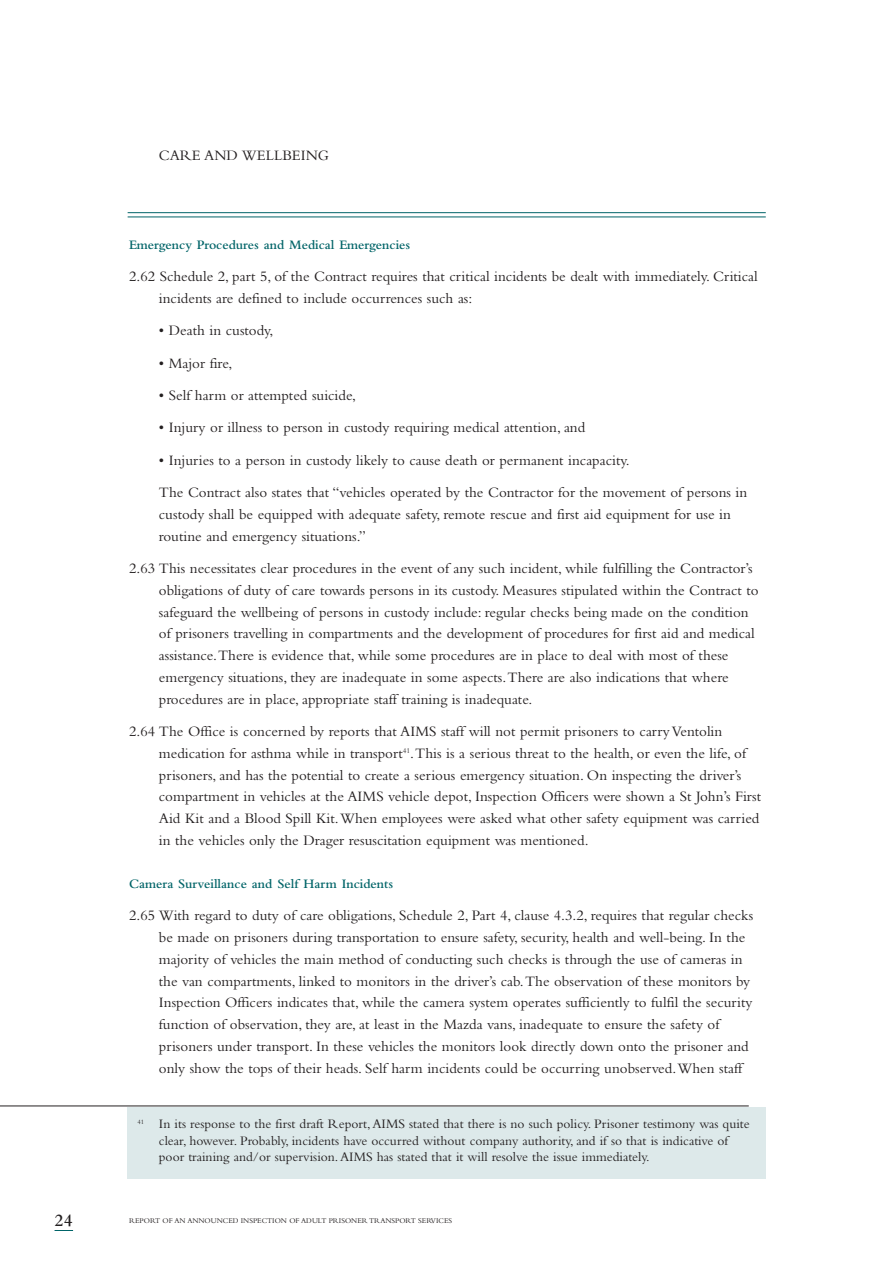
<style>
.page{position:relative;width:893px;height:1262px;background:#fff}
.page>*{position:absolute;margin:0;border:0;box-sizing:border-box;transform-origin:0 0}
.t1{font:600 18px "Bembo";color:#231f20}
.t2{font:15px/21.8px "Bembo";color:#231f20}
.t3{font:13.5px/16.2px "Bembo";color:#231f20}
.t4{font:600 13.5px "Bembo";color:#006468}
.t5{font:7.5px "Bembo";color:#231f20}
</style>
<div class="page">
<hr style="left:128px;top:212px;width:637px;height:1px;background:#006468">
<hr style="left:128px;top:216px;width:637px;height:1px;background:#006468">
<svg style="left:55px;top:1230px;width:18px;height:1px"></svg>
<div style="left:128px;top:1106px;width:637px;height:72px;background:#dde9ea"></div>
<hr style="left:0;top:1105px;width:748px;height:1px;background:#231f20">
<p class="t1" style="left:55px;top:1213px;width:20px">24</p>
<p class="t2" style="left:159px;top:146px;width:172px">CARE AND WELLBEING</p>
<p class="t4" style="left:129px;top:240px;width:283px">Emergency Procedures and Medical Emergencies</p>
<p class="t2" style="left:159px;top:267px;width:600px;text-indent:-30px">2.62 Schedule 2, part 5, of the Contract requires that critical incidents be dealt with immediately. Critical incidents are defined to include occurrences such as:</p>
<p class="t2" style="left:159px;top:321px;width:116px">• Death in custody,</p>
<p class="t2" style="left:159px;top:353px;width:75px">• Major fire,</p>
<p class="t2" style="left:159px;top:386px;width:199px">• Self harm or attempted suicide,</p>
<p class="t2" style="left:159px;top:418px;width:428px">• Injury or illness to person in custody requiring medical attention, and</p>
<p class="t2" style="left:159px;top:445px;width:590px;line-height:32.4px">• Injuries to a person in custody likely to cause death or permanent incapacity.<br>The Contract also states that “vehicles operated by the Contractor for the movement of persons in</p>
<p class="t2" style="left:159px;top:505px;width:573px">custody shall be equipped with adequate safety, remote rescue and first aid equipment for use in routine and emergency situations.”</p>
<p class="t2" style="left:159px;top:559px;width:601px;text-indent:-30px">2.63 This necessitates clear procedures in the event of any such incident, while fulfilling the Contractor’s obligations of duty of care towards persons in its custody. Measures stipulated within the Contract to safeguard the wellbeing of persons in custody include: regular checks being made on the condition of prisoners travelling in compartments and the development of procedures for first aid and medical assistance.There is evidence that, while some procedures are in place to deal with most of these emergency situations, they are inadequate in some aspects.There are also indications that where procedures are in place, appropriate staff training is inadequate.</p>
<p class="t2" style="left:159px;top:722px;width:603px;text-indent:-30px">2.64 The Office is concerned by reports that AIMS staff will not permit prisoners to carry Ventolin medication for asthma while in transport<sup>41</sup>.This is a serious threat to the health, or even the life, of prisoners, and has the potential to create a serious emergency situation. On inspecting the driver’s compartment in vehicles at the AIMS vehicle depot, Inspection Officers were shown a St John’s First Aid Kit and a Blood Spill Kit.When employees were asked what other safety equipment was carried in the vehicles only the Drager resuscitation equipment was mentioned.</p>
<p class="t4" style="left:129px;top:879px;width:265px">Camera Surveillance and Self Harm Incidents</p>
<p class="t2" style="left:159px;top:906px;width:595px;text-indent:-30px">2.65 With regard to duty of care obligations, Schedule 2, Part 4, clause 4.3.2, requires that regular checks be made on prisoners during transportation to ensure safety, security, health and well-being. In the majority of vehicles the main method of conducting such checks is through the use of cameras in the van compartments, linked to monitors in the driver’s cab.The observation of these monitors by Inspection Officers indicates that, while the camera system operates sufficiently to fulfil the security function of observation, they are, at least in the Mazda vans, inadequate to ensure the safety of prisoners under transport. In these vehicles the monitors look directly down onto the prisoner and only show the tops of their heads. Self harm incidents could be occurring unobserved.When staff</p>
<p class="t3" style="left:159px;top:1117px;width:592px;text-indent:-21px"><sup>41</sup> In its response to the first draft Report,AIMS stated that there is no such policy. Prisoner testimony was quite clear, however. Probably, incidents have occurred without company authority, and if so that is indicative of poor training and/or supervision.AIMS has stated that it will resolve the issue immediately.</p>
<p class="t5" style="left:129px;top:1218px;width:324px">REPORT OF AN ANNOUNCED INSPECTION OF ADULT PRISONER TRANSPORT SERVICES</p>
</div>
